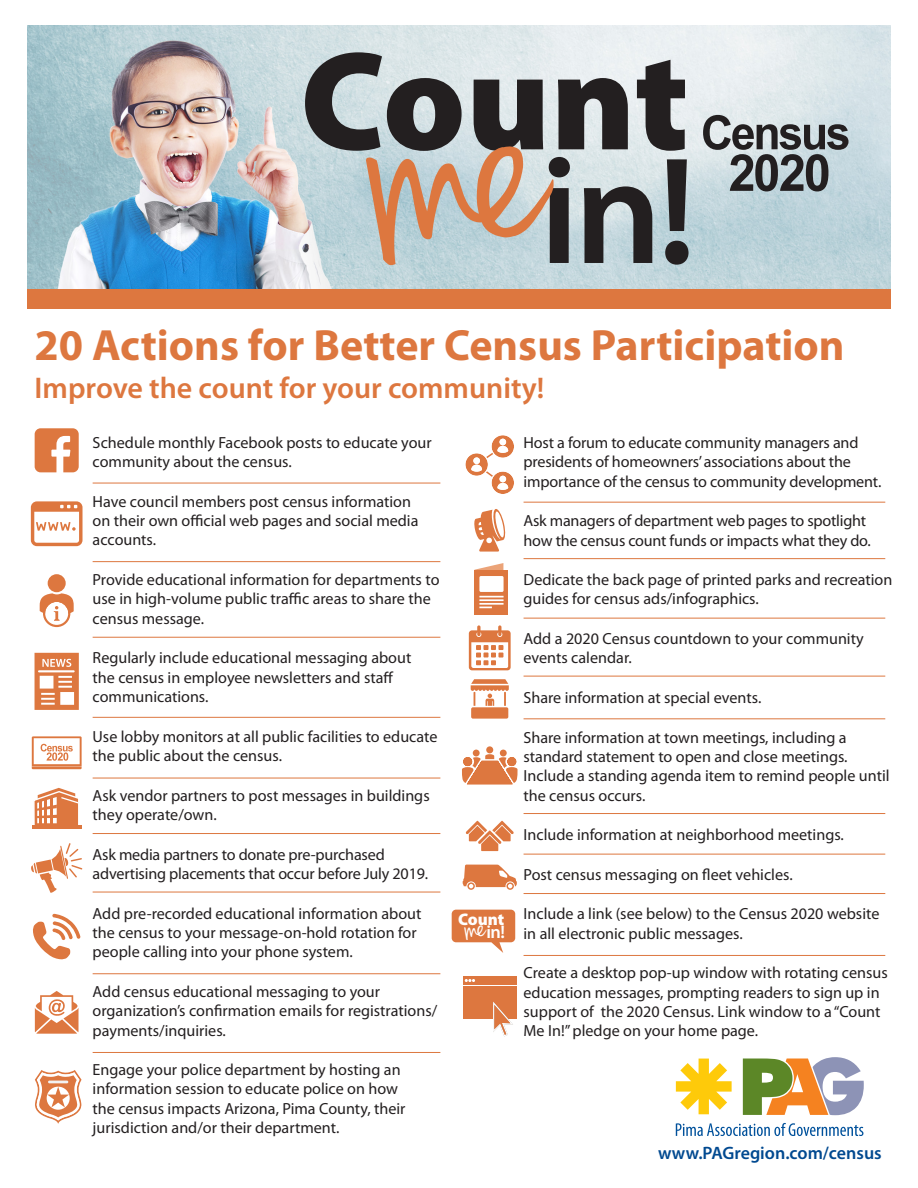
<style>
.page{position:relative;width:918px;height:1188px;background:#fff}
.page>*{position:absolute;margin:0;border:0;box-sizing:border-box;transform-origin:0 0}
.t1{font:600 153.6px "Myriad Pro";color:#231f20}
.t2{font:900 141.75px "Myriad Pro";letter-spacing:-.005em;color:#231f20}
.t3{font:700 43.95px "Myriad Pro";color:#dd773f}
.t4{font:600 30px "Myriad Pro";color:#dd773f}
.t5{font:600 18.3px "Myriad Pro";color:#fff}
.t6{font:600 18px "Myriad Pro";color:#014990}
.t7{font:900 16.8px "Myriad Pro";letter-spacing:-.005em;color:#fff}
.t8{font:16.2px/19.4px "Myriad Pro";color:#231f20}
</style>
<div class="page">
<img style="left:27px;top:26px;width:864px;height:264px">
<div style="left:27px;top:290px;width:864px;height:19px;background:#dd773f"></div>
<svg style="left:703px;top:115px;width:146px;height:76px;background:#91999c"></svg>
<svg style="left:675px;top:1058px;width:57px;height:57px"></svg>
<svg style="left:742px;top:1057px;width:122px;height:59px"></svg>
<svg style="left:676px;top:1123px;width:187px;height:13px"></svg>
<hr style="left:93px;top:483px;width:347px;height:1px;background:#dd773f">
<hr style="left:524px;top:502px;width:361px;height:1px;background:#dd773f">
<hr style="left:524px;top:558px;width:361px;height:1px;background:#dd773f">
<hr style="left:524px;top:618px;width:361px;height:1px;background:#dd773f">
<hr style="left:524px;top:676px;width:361px;height:1px;background:#dd773f">
<hr style="left:524px;top:718px;width:361px;height:1px;background:#dd773f">
<hr style="left:524px;top:813px;width:361px;height:1px;background:#dd773f">
<hr style="left:524px;top:854px;width:361px;height:1px;background:#dd773f">
<hr style="left:524px;top:893px;width:361px;height:1px;background:#dd773f">
<hr style="left:524px;top:955px;width:361px;height:1px;background:#dd773f">
<hr style="left:93px;top:561px;width:347px;height:1px;background:#dd773f">
<hr style="left:93px;top:637px;width:347px;height:1px;background:#dd773f">
<hr style="left:93px;top:717px;width:347px;height:1px;background:#dd773f">
<hr style="left:93px;top:778px;width:347px;height:1px;background:#dd773f">
<hr style="left:93px;top:833px;width:347px;height:1px;background:#dd773f">
<hr style="left:93px;top:892px;width:347px;height:1px;background:#dd773f">
<hr style="left:93px;top:973px;width:347px;height:1px;background:#dd773f">
<hr style="left:93px;top:1052px;width:347px;height:1px;background:#dd773f">
<svg style="left:35px;top:428px;width:44px;height:44px"></svg>
<svg style="left:465px;top:435px;width:49px;height:59px"></svg>
<svg style="left:32px;top:736px;width:50px;height:33px"></svg>
<svg style="left:35px;top:653px;width:44px;height:57px"></svg>
<svg style="left:40px;top:574px;width:34px;height:53px"></svg>
<svg style="left:31px;top:501px;width:52px;height:45px"></svg>
<svg style="left:31px;top:843px;width:51px;height:50px"></svg>
<hr style="left:32px;top:826px;width:50px;height:3px;background:#dd773f">
<svg style="left:32px;top:788px;width:48px;height:38px"></svg>
<hr style="left:39px;top:801px;width:3px;height:23px;background:#dd773f">
<hr style="left:50px;top:798px;width:3px;height:26px;background:#dd773f">
<hr style="left:44px;top:799px;width:3px;height:25px;background:#dd773f">
<svg style="left:33px;top:914px;width:48px;height:45px"></svg>
<svg style="left:35px;top:991px;width:44px;height:43px"></svg>
<svg style="left:474px;top:509px;width:32px;height:43px"></svg>
<div style="left:469px;top:630px;width:42px;height:40px;background:linear-gradient(to right,#dd7840,#dd7840);border-radius:3px"></div>
<svg style="left:471px;top:625px;width:37px;height:43px"></svg>
<svg style="left:471px;top:679px;width:38px;height:40px"></svg>
<svg style="left:462px;top:746px;width:56px;height:38px"></svg>
<svg style="left:466px;top:821px;width:48px;height:30px"></svg>
<svg style="left:463px;top:865px;width:54px;height:25px"></svg>
<div style="left:463px;top:986px;width:53px;height:33px;background:#dd773f"></div>
<div style="left:463px;top:976px;width:53px;height:9px;background:#dd773f"></div>
<svg style="left:465px;top:979px;width:10px;height:3px"></svg>
<svg style="left:493px;top:1002px;width:20px;height:34px"></svg>
<svg style="left:35px;top:1070px;width:47px;height:54px"></svg>
<hr style="left:48px;top:1081px;width:20px;height:2px;background:#f2f2f2">
<div style="left:474px;top:570px;width:34px;height:45px;background:#dd773f"></div>
<svg style="left:474px;top:563px;width:30px;height:46px"></svg>
<div style="left:479px;top:576px;width:25px;height:16px;background:#fff;border-radius:2px"></div>
<svg style="left:362px;top:134px;width:201px;height:133px;background:#c1d6dc"></svg>
<svg style="left:452px;top:910px;width:63px;height:43px"></svg>
<p class="t2" style="left:300px;top:21px;width:390px">Count</p>
<p class="t1" style="left:540px;top:114px;width:158px">in!</p>
<p class="t3" style="left:35px;top:317px;width:812px">20 Actions for Better Census Participation</p>
<p class="t4" style="left:35px;top:368px;width:511px">Improve the count for your community!</p>
<p class="t8" style="left:93px;top:432px;width:341px">Schedule monthly Facebook posts to educate your community about the census.</p>
<p class="t8" style="left:93px;top:491px;width:327px">Have council members post census information on their own official web pages and social media accounts.</p>
<p class="t8" style="left:93px;top:570px;width:348px">Provide educational information for departments to use in high-volume public traffic areas to share the census message.</p>
<p class="t8" style="left:93px;top:648px;width:320px">Regularly include educational messaging about the census in employee newsletters and staff communications.</p>
<p class="t8" style="left:93px;top:726px;width:346px">Use lobby monitors at all public facilities to educate the public about the census.</p>
<p class="t8" style="left:93px;top:785px;width:339px">Ask vendor partners to post messages in buildings they operate/own.</p>
<p class="t8" style="left:93px;top:844px;width:337px">Ask media partners to donate pre-purchased advertising placements that occur before July 2019.</p>
<p class="t8" style="left:93px;top:903px;width:330px">Add pre-recorded educational information about the census to your message-on-hold rotation for people calling into your phone system.</p>
<p class="t8" style="left:93px;top:981px;width:346px">Add census educational messaging to your organization’s confirmation emails for registrations/ payments/inquiries.</p>
<p class="t8" style="left:93px;top:1060px;width:314px">Engage your police department by hosting an information session to educate police on how the census impacts Arizona, Pima County, their jurisdiction and/or their department.</p>
<p class="t7" style="left:458px;top:909px;width:48px">Count</p>
<p class="t5" style="left:487px;top:920px;width:20px">in!</p>
<p class="t8" style="left:524px;top:433px;width:359px">Host a forum to educate community managers and presidents of homeowners’ associations about the importance of the census to community development.</p>
<p class="t8" style="left:524px;top:511px;width:349px">Ask managers of department web pages to spotlight how the census count funds or impacts what they do.</p>
<p class="t8" style="left:524px;top:570px;width:370px">Dedicate the back page of printed parks and recreation guides for census ads/infographics.</p>
<p class="t8" style="left:524px;top:629px;width:342px">Add a 2020 Census countdown to your community events calendar.</p>
<p class="t8" style="left:524px;top:688px;width:239px">Share information at special events.</p>
<p class="t8" style="left:524px;top:727px;width:368px">Share information at town meetings, including a standard statement to open and close meetings.<br>Include a standing agenda item to remind people until the census occurs.</p>
<p class="t8" style="left:524px;top:825px;width:322px">Include information at neighborhood meetings.</p>
<p class="t8" style="left:524px;top:865px;width:271px">Post census messaging on fleet vehicles.</p>
<p class="t8" style="left:524px;top:904px;width:357px">Include a link (see below) to the Census 2020 website in all electronic public messages.</p>
<p class="t8" style="left:524px;top:963px;width:366px">Create a desktop pop-up window with rotating census education messages, prompting readers to sign up in support of the 2020 Census. Link window to a “Count Me In!” pledge on your home page.</p>
<p class="t6" style="left:658px;top:1141px;width:225px">www.PAGregion.com/census</p>
</div>
